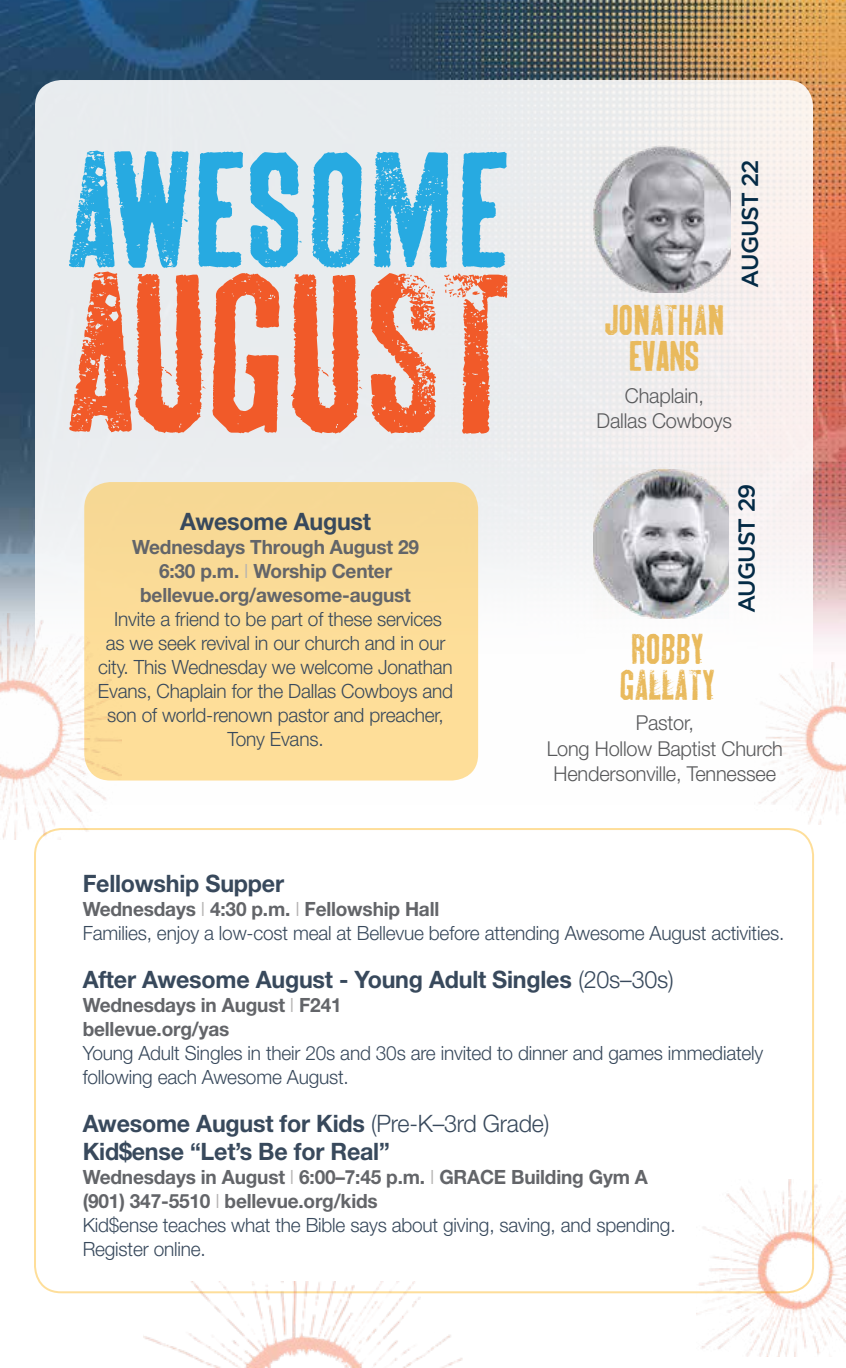
<style>
.page{position:relative;width:846px;height:1368px;background:#fff}
.page>*{position:absolute;margin:0;border:0;box-sizing:border-box;transform-origin:0 0}
.t1{font:43.4px/36.2px "Skin&Bones";color:#e9ba5d;text-align:center}
.t2{font:700 24px/28.4px "Helvetica Neue LT Std";letter-spacing:-.01em;color:#38495c}
.t3{font:500 23.2px "Gotham";letter-spacing:-.04em;color:#042b46}
.t4{font:300 20.6px/25px "Helvetica Neue LT Std";letter-spacing:-.01em;color:#58595b;text-align:center}
.t5{font:300 19.6px/24px "Helvetica Neue LT Std";letter-spacing:-.01em;color:#38495c}
.t6{font:700 19.6px/24px "Helvetica Neue LT Std";letter-spacing:-.01em;color:#636569}
.s1{font-weight:300;color:#b4b2b1}
.s2{font-weight:700;color:#636569}
.s3{color:#b4b2b1}
.s4{font-weight:300}
.s5{font-weight:300;color:#38495c}
</style>
<div class="page">
<img style="left:0;top:0;width:846px;height:663px">
<div style="left:35px;top:80px;width:778px;height:1176px;background:linear-gradient(to bottom,#ecebeb,#fff);border-radius:26px"></div>
<svg style="left:69px;top:151px;width:293px;height:283px;background:#bdacaa"></svg>
<svg style="left:370px;top:152px;width:137px;height:282px;background:#bdb7b8"></svg>
<img style="left:591px;top:145px;width:139px;height:148px">
<div style="left:84px;top:482px;width:394px;height:299px;background:#fcdd98;border-radius:26px"></div>
<img style="left:0;top:614px;width:122px;height:225px">
<img style="left:144px;top:1281px;width:322px;height:87px">
<img style="left:696px;top:1179px;width:150px;height:178px">
<img style="left:755px;top:663px;width:91px;height:161px">
<img style="left:593px;top:465px;width:136px;height:153px">
<p class="t2" style="left:180px;top:506px;width:192px">Awesome August</p>
<p class="t6" style="left:132px;top:534px;width:289px;text-align:center">Wednesdays Through August 29<br>6:30 p.m. <span class="s1">I</span> Worship Center bellevue.org/awesome-august</p>
<p class="t5" style="left:98px;top:606px;width:357px;text-align:center">Invite a friend to be part of these services<br>as we seek revival in our church and in our city. This Wednesday we welcome Jonathan Evans, Chaplain for the Dallas Cowboys and son of world-renown pastor and preacher, Tony Evans.</p>
<h1 class="t1" style="left:605px;top:302px;width:121px">JONATHAN<br>EVANS</h1>
<p class="t4" style="left:597px;top:383px;width:137px">Chaplain,<br>Dallas Cowboys</p>
<p class="t3" style="left:737px;top:288px;width:130px;rotate:-90deg">AUGUST 22</p>
<h1 class="t1" style="left:620px;top:631px;width:97px;text-align:left">ROBBY<br>GALLATY</h1>
<p class="t3" style="left:734px;top:613px;width:131px;rotate:-90deg">AUGUST 29</p>
<p class="t4" style="left:547px;top:710px;width:238px">Pastor,<br>Long Hollow Baptist Church<br>Hendersonville, Tennessee</p>
<p class="t2" style="left:83px;top:868px;width:203px">Fellowship Supper</p>
<p class="t5" style="left:83px;top:896px;width:703px"><span class="s2">Wednesdays</span> <span class="s3">I</span> <span class="s2">4:30 p.m.</span> <span class="s3">I</span> <span class="s2">Fellowship Hall<br></span>Families, enjoy a low-cost meal at Bellevue before attending Awesome August activities.</p>
<p class="t2" style="left:83px;top:964px;width:592px">After Awesome August - Young Adult Singles <span class="s4">(20s–30s)</span></p>
<p class="t6" style="left:83px;top:992px;width:261px">Wednesdays in August <span class="s1">I</span> F241 bellevue.org/yas</p>
<p class="t5" style="left:83px;top:1040px;width:682px">Young Adult Singles in their 20s and 30s are invited to dinner and games immediately following each Awesome August.</p>
<p class="t2" style="left:83px;top:1108px;width:468px">Awesome August for Kids <span class="s4">(Pre-K–3rd Grade)<br></span>Kid$ense “Let’s Be for Real”</p>
<p class="t6" style="left:83px;top:1165px;width:594px">Wednesdays in August <span class="s1">I</span> 6:00–7:45 p.m. <span class="s1">I</span> GRACE Building Gym A (901) 347-5510 <span class="s1">I</span> bellevue.org/kids<br><span class="s5">Kid$ense teaches what the Bible says about giving, saving, and spending.<br>Register online.</span></p>
</div>
